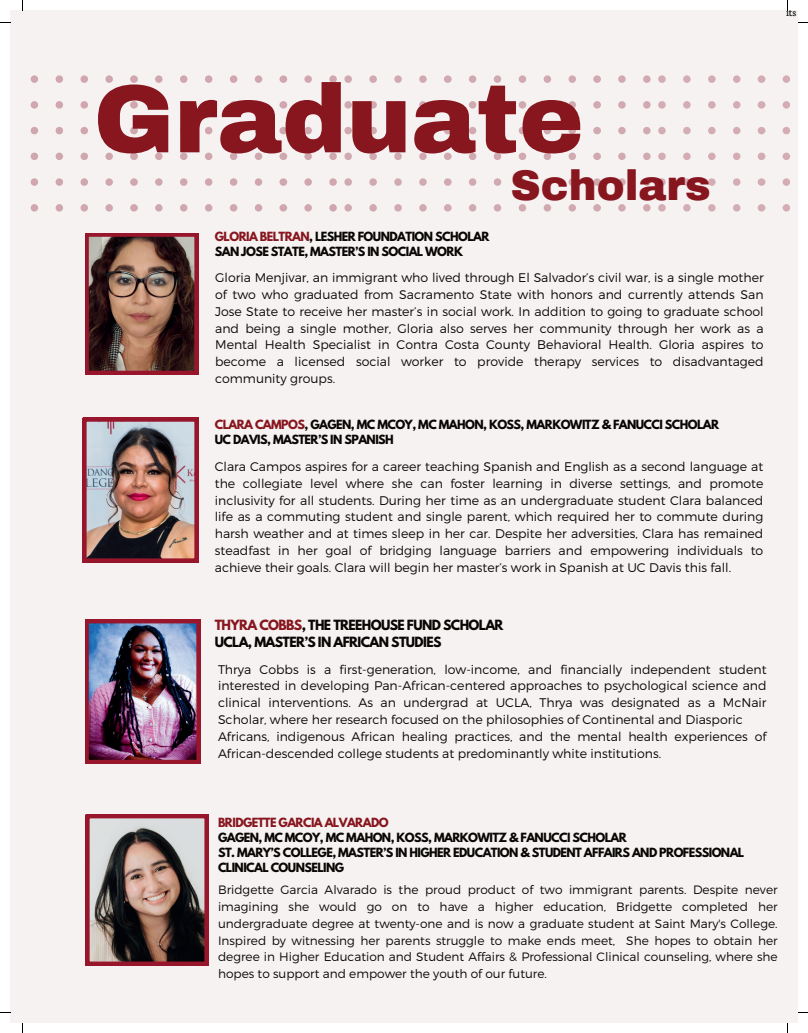
<style>
.page{position:relative;width:808px;height:1033px;background:#fff}
.page>*{position:absolute;margin:0;border:0;box-sizing:border-box;transform-origin:0 0}
.t1{font:900 96.88px "Archivo";color:#88161e}
.t2{font:900 41.88px "Archivo";color:#88161e}
.t3{font:300 12.5px/16.9px "Montserrat";color:#080704;text-align:justify}
.t4{font:700 12.5px/16.9px "League Spartan";letter-spacing:-.05em;color:#080704}
.t5{font:300 12.12px/16.9px "Montserrat";color:#080704;text-align:justify}
.t6{font:11.38px "Neuton";color:#080704}
.t7{font:700 11.25px/15px "League Spartan";letter-spacing:-.05em;color:#080704}
.t8{font:700 11.25px "League Spartan";letter-spacing:-.05em;color:#88161e}
.s1{color:#88161e}
</style>
<div class="page">
<div style="left:10px;top:10px;width:788px;height:1013px;background:#f6f2f2"></div>
<img style="left:85px;top:233px;width:113px;height:141px">
<img style="left:83px;top:418px;width:115px;height:144px">
<svg style="left:344px;top:75px;width:306px;height:136px"></svg>
<svg style="left:31px;top:75px;width:306px;height:136px"></svg>
<svg style="left:658px;top:75px;width:132px;height:136px"></svg>
<img style="left:85px;top:619px;width:115px;height:144px">
<svg style="left:86px;top:814px;width:122px;height:151px;background:#816a68"></svg>
<p class="t6" style="left:786px;top:7px;width:12px">its</p>
<h1 class="t1" style="left:94px;top:60px;width:491px">Graduate</h1>
<h2 class="t2" style="left:510px;top:160px;width:202px">Scholars</h2>
<p class="t7" style="left:215px;top:229px;width:276px"><span class="s1">GLORIA BELTRAN</span>, LESHER FOUNDATION SCHOLAR<br>SAN JOSE STATE, MASTER’S IN SOCIAL WORK</p>
<p class="t3" style="left:215px;top:269px;width:550px">Gloria Menjivar, an immigrant who lived through El Salvador’s civil war, is a single mother of two who graduated from Sacramento State with honors and currently attends San Jose State to receive her master’s in social work. In addition to going to graduate school and being a single mother, Gloria also serves her community through her work as a Mental Health Specialist in Contra Costa County Behavioral Health. Gloria aspires to become a licensed social worker to provide therapy services to disadvantaged community groups.</p>
<p class="t7" style="left:215px;top:417px;width:506px"><span class="s1">CLARA CAMPOS</span>, GAGEN, MC MCOY, MC MAHON, KOSS, MARKOWITZ &amp; FANUCCI SCHOLAR<br>UC DAVIS, MASTER’S IN SPANISH</p>
<p class="t3" style="left:215px;top:458px;width:550px">Clara Campos aspires for a career teaching Spanish and English as a second language at the collegiate level where she can foster learning in diverse settings, and promote inclusivity for all students. During her time as an undergraduate student Clara balanced life as a commuting student and single parent, which required her to commute during harsh weather and at times sleep in her car. Despite her adversities, Clara has remained steadfast in her goal of bridging language barriers and empowering individuals to achieve their goals. Clara will begin her master’s work in Spanish at UC Davis this fall.</p>
<p class="t4" style="left:215px;top:616px;width:290px"><span class="s1">THYRA COBBS</span>, THE TREEHOUSE FUND SCHOLAR<br>UCLA, MASTER’S IN AFRICAN STUDIES</p>
<p class="t3" style="left:218px;top:660px;width:550px;text-align:left">Thrya Cobbs is a first-generation, low-income, and financially independent student interested in developing Pan-African-centered approaches to psychological science and clinical interventions. As an undergrad at UCLA, Thrya was designated as a McNair Scholar, where her research focused on the philosophies of Continental and Diasporic Africans, indigenous African healing practices, and the mental health experiences of African-descended college students at predominantly white institutions.</p>
<p class="t8" style="left:218px;top:813px;width:172px">BRIDGETTE GARCIA ALVARADO</p>
<p class="t7" style="left:218px;top:829px;width:528px">GAGEN, MC MCOY, MC MAHON, KOSS, MARKOWITZ &amp; FANUCCI SCHOLAR<br>ST. MARY’S COLLEGE, MASTER’S IN HIGHER EDUCATION &amp; STUDENT AFFAIRS AND PROFESSIONAL<br>CLINICAL COUNSELING</p>
<p class="t5" style="left:218px;top:881px;width:561px">Bridgette Garcia Alvarado is the proud product of two immigrant parents. Despite never imagining she would go on to have a higher education, Bridgette completed her undergraduate degree at twenty-one and is now a graduate student at Saint Mary's College.<br>Inspired by witnessing her parents struggle to make ends meet, She hopes to obtain her degree in Higher Education and Student Affairs &amp; Professional Clinical counseling, where she hopes to support and empower the youth of our future.</p>
</div>
